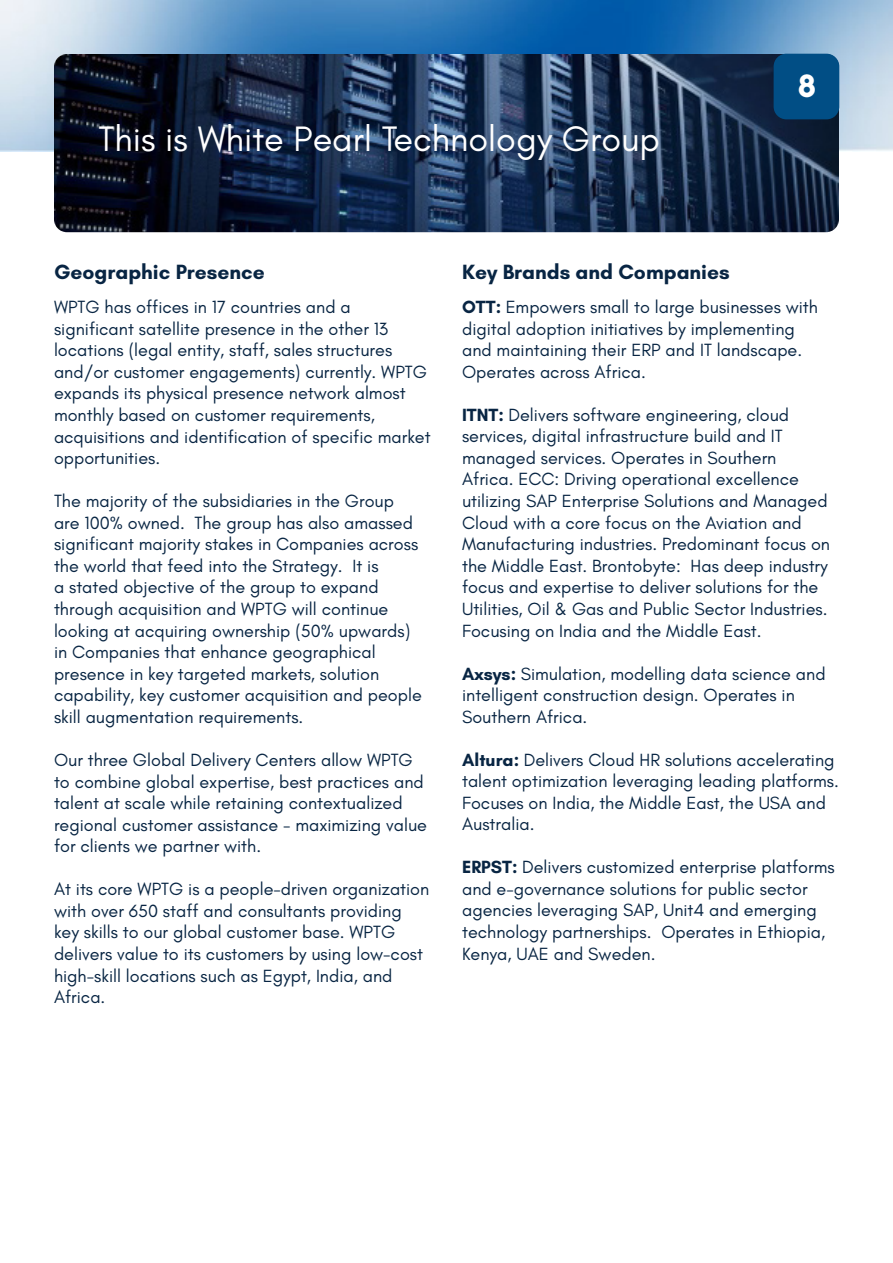
<style>
.page{position:relative;width:893px;height:1263px;background:#fff}
.page>*{position:absolute;margin:0;border:0;box-sizing:border-box;transform-origin:0 0}
.t1{font:36px "Glacial Indifference";color:#fff}
.t2{font:700 33px "Glacial Indifference";color:#fff}
.t3{font:700 21px "Glacial Indifference";color:#082543}
.t4{font:18px/21.6px "Glacial Indifference";color:#082543}
.s1{font-weight:700}
</style>
<div class="page">
<img style="left:0;top:0;width:892px;height:152px">
<img style="left:54px;top:54px;width:785px;height:178px">
<div style="left:774px;top:54px;width:65px;height:65px;background:#014e85;border-radius:13px"></div>
<p class="t1" style="left:99px;top:119px;width:563px">This is White Pearl Technology Group</p>
<p class="t3" style="left:54px;top:259px;width:212px">Geographic Presence</p>
<p class="t3" style="left:462px;top:259px;width:269px">Key Brands and Companies</p>
<p class="t2" style="left:798px;top:65px;width:20px">8</p>
<p class="t4" style="left:54px;top:296px;width:378px">WPTG has offices in 17 countries and a significant satellite presence in the other 13 locations (legal entity, staff, sales structures and/or customer engagements) currently. WPTG expands its physical presence network almost monthly based on customer requirements, acquisitions and identification of specific market opportunities.</p>
<p class="t4" style="left:54px;top:490px;width:369px">The majority of the subsidiaries in the Group are 100% owned. The group has also amassed significant majority stakes in Companies across the world that feed into the Strategy. It is<br>a stated objective of the group to expand through acquisition and WPTG will continue looking at acquiring ownership (50% upwards) in Companies that enhance geographical presence in key targeted markets, solution capability, key customer acquisition and people skill augmentation requirements.</p>
<p class="t4" style="left:54px;top:749px;width:374px">Our three Global Delivery Centers allow WPTG to combine global expertise, best practices and talent at scale while retaining contextualized regional customer assistance - maximizing value for clients we partner with.</p>
<p class="t4" style="left:54px;top:879px;width:377px">At its core WPTG is a people-driven organization with over 650 staff and consultants providing key skills to our global customer base. WPTG delivers value to its customers by using low-cost high-skill locations such as Egypt, India, and Africa.</p>
<p class="t4" style="left:462px;top:296px;width:357px"><span class="s1">OTT:</span> Empowers small to large businesses with digital adoption initiatives by implementing and maintaining their ERP and IT landscape.<br>Operates across Africa.</p>
<p class="t4" style="left:462px;top:404px;width:369px"><span class="s1">ITNT:</span> Delivers software engineering, cloud services, digital infrastructure build and IT managed services. Operates in Southern Africa. ECC: Driving operational excellence utilizing SAP Enterprise Solutions and Managed Cloud with a core focus on the Aviation and Manufacturing industries. Predominant focus on the Middle East. Brontobyte: Has deep industry focus and expertise to deliver solutions for the Utilities, Oil &amp; Gas and Public Sector Industries.<br>Focusing on India and the Middle East.</p>
<p class="t4" style="left:462px;top:663px;width:365px"><span class="s1">Axsys:</span> Simulation, modelling data science and intelligent construction design. Operates in<br>Southern Africa.</p>
<p class="t4" style="left:462px;top:749px;width:378px"><span class="s1">Altura:</span> Delivers Cloud HR solutions accelerating talent optimization leveraging leading platforms.<br>Focuses on India, the Middle East, the USA and Australia.</p>
<p class="t4" style="left:462px;top:857px;width:374px"><span class="s1">ERPST:</span> Delivers customized enterprise platforms and e-governance solutions for public sector agencies leveraging SAP, Unit4 and emerging technology partnerships. Operates in Ethiopia, Kenya, UAE and Sweden.</p>
</div>
